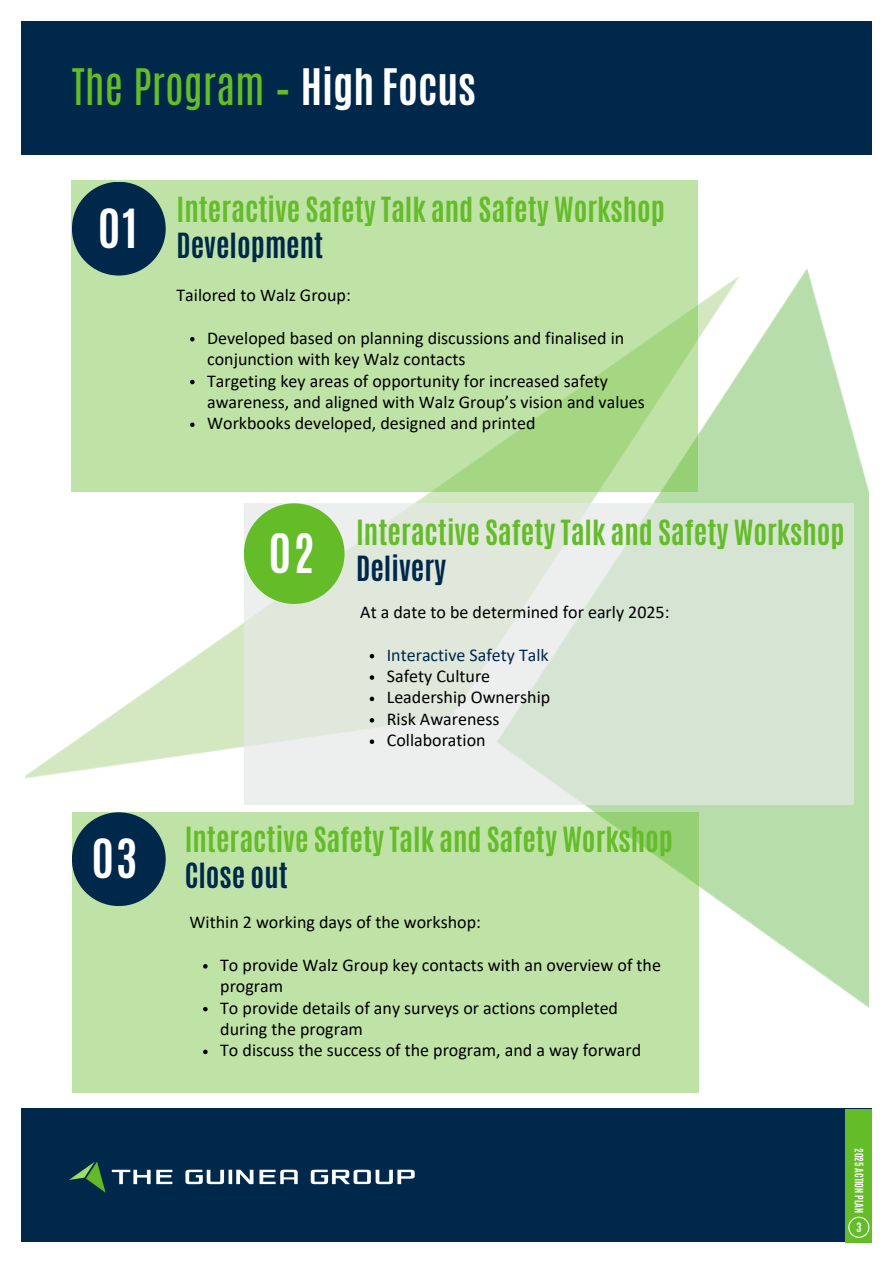
<style>
.page{position:relative;width:894px;height:1264px;background:#fff}
.page>*{position:absolute;margin:0;border:0;box-sizing:border-box;transform-origin:0 0}
.t1{font:700 45.45px "Antonio";color:#fff}
.t2{font:700 45px "Antonio";color:#fff}
.t3{font:42px "Antonio";color:#64bc28}
.t4{font:700 28.95px "Antonio";color:#64bc28}
.t5{font:700 28.95px "Antonio";color:#00284b}
.t6{font:18px/21.3px "Calibri";color:#000}
.t7{font:18px "Calibri";color:#00284b}
.t8{font:700 10.8px "Antonio";color:#fff}
.t9{font:700 9.75px "Antonio";color:#fff}
.s1{font-weight:700;color:#fff}
</style>
<div class="page">
<div style="left:21px;top:21px;width:850px;height:134px;background:#00284b"></div>
<div style="left:21px;top:1108px;width:851px;height:134px;background:#00284b"></div>
<img style="left:69px;top:1162px;width:346px;height:31px">
<div style="left:845px;top:1108px;width:27px;height:134px;background:#64bc28"></div>
<svg style="left:848px;top:1216px;width:21px;height:21px"></svg>
<img style="left:25px;top:206px;width:843px;height:903px">
<svg style="left:72px;top:180px;width:625px;height:311px;background:#bce1a3"></svg>
<div style="left:72px;top:812px;width:626px;height:281px;background:#bfe3a7"></div>
<div style="left:72px;top:182px;width:94px;height:93px;background:#00284b;border-radius:50%"></div>
<svg style="left:190px;top:337px;width:4px;height:4px"></svg>
<svg style="left:190px;top:380px;width:4px;height:4px"></svg>
<svg style="left:190px;top:422px;width:4px;height:5px"></svg>
<svg style="left:244px;top:503px;width:608px;height:301px;background:#dde7db"></svg>
<div style="left:244px;top:503px;width:100px;height:101px;background:#64bc28;border-radius:50%"></div>
<svg style="left:369px;top:654px;width:5px;height:4px"></svg>
<svg style="left:369px;top:675px;width:5px;height:4px"></svg>
<svg style="left:369px;top:696px;width:5px;height:5px"></svg>
<svg style="left:369px;top:718px;width:5px;height:4px"></svg>
<svg style="left:369px;top:739px;width:5px;height:5px"></svg>
<div style="left:72px;top:812px;width:94px;height:94px;background:#00284b;border-radius:50%"></div>
<svg style="left:203px;top:964px;width:4px;height:4px"></svg>
<svg style="left:203px;top:1006px;width:4px;height:5px"></svg>
<svg style="left:203px;top:1049px;width:4px;height:5px"></svg>
<p class="t3" style="left:72px;top:57px;width:405px">The Program – <span class="s1">High Focus</span></p>
<p class="t2" style="left:98px;top:196px;width:41px">01</p>
<p class="t2" style="left:92px;top:826px;width:47px">03</p>
<h3 class="t4" style="left:176px;top:189px;width:489px">Interactive Safety Talk and Safety Workshop</h3>
<h3 class="t5" style="left:176px;top:225px;width:148px">Development</h3>
<p class="t6" style="left:176px;top:286px;width:176px">Tailored to Walz Group:</p>
<p class="t6" style="left:207px;top:328px;width:418px">Developed based on planning discussions and finalised in conjunction with key Walz contacts</p>
<p class="t6" style="left:207px;top:371px;width:439px">Targeting key areas of opportunity for increased safety awareness, and aligned with Walz Group’s vision and values</p>
<p class="t6" style="left:207px;top:414px;width:330px">Workbooks developed, designed and printed</p>
<p class="t1" style="left:269px;top:521px;width:47px">02</p>
<h3 class="t4" style="left:356px;top:511px;width:489px">Interactive Safety Talk and Safety Workshop</h3>
<h3 class="t5" style="left:356px;top:547px;width:91px">Delivery</h3>
<p class="t6" style="left:360px;top:602px;width:311px">At a date to be determined for early 2025:</p>
<p class="t7" style="left:386px;top:647px;width:163px">Interactive Safety Talk</p>
<p class="t6" style="left:386px;top:667px;width:105px">Safety Culture</p>
<p class="t6" style="left:386px;top:688px;width:165px">Leadership Ownership</p>
<h2 class="t6" style="left:386px;top:709px;width:114px">Risk Awareness</h2>
<p class="t6" style="left:386px;top:731px;width:100px">Collaboration</p>
<h3 class="t4" style="left:185px;top:819px;width:489px">Interactive Safety Talk and Safety Workshop</h3>
<h3 class="t5" style="left:185px;top:855px;width:104px">Close out</h3>
<p class="t6" style="left:189px;top:912px;width:293px">Within 2 working days of the workshop:</p>
<p class="t6" style="left:220px;top:955px;width:442px">To provide Walz Group key contacts with an overview of the program</p>
<h2 class="t6" style="left:220px;top:998px;width:399px">To provide details of any surveys or actions completed during the program</h2>
<p class="t6" style="left:220px;top:1041px;width:422px">To discuss the success of the program, and a way forward</p>
<h2 class="t9" style="left:865px;top:1148px;width:66px;rotate:90deg">2025 ACTION PLAN</h2>
<h1 class="t8" style="left:856px;top:1219px;width:7px">3</h1>
</div>
